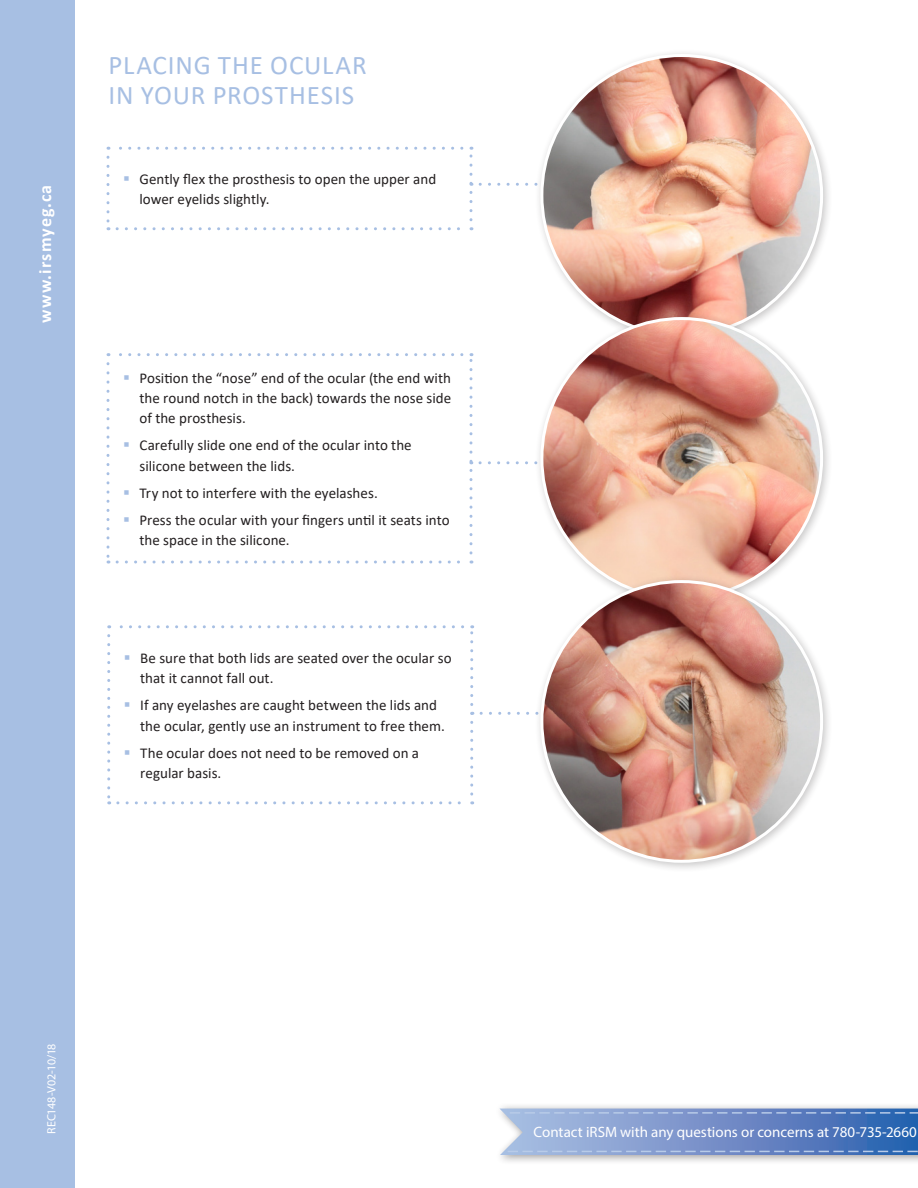
<style>
.page{position:relative;width:918px;height:1188px;background:#fff}
.page>*{position:absolute;margin:0;border:0;box-sizing:border-box;transform-origin:0 0}
.sub_title{font:27px/30px "Calibri";letter-spacing:.03em;color:#a7bfe3}
.t1{font:700 18px "Calibri";letter-spacing:.06em;color:#fff}
.t2{font:15px/20.2px "Calibri";color:#231f20}
.t3{font:15px "Myriad Pro";color:#fff}
.t4{font:12px "Myriad Pro";letter-spacing:-.015em;color:#fff}
</style>
<div class="page">
<div style="left:0;top:0;width:75px;height:1188px;background:#a7bfe3"></div>
<svg style="left:480px;top:183px;width:49px;height:3px"></svg>
<svg style="left:480px;top:461px;width:48px;height:3px"></svg>
<svg style="left:481px;top:712px;width:48px;height:3px"></svg>
<div style="left:495px;top:1102px;width:423px;height:64px;background:#231f20;opacity:.43"></div>
<svg style="left:500px;top:1109px;width:418px;height:46px;background:#7694ca"></svg>
<svg style="left:106px;top:157px;width:4px;height:73px"></svg>
<svg style="left:117px;top:227px;width:355px;height:3px"></svg>
<svg style="left:470px;top:147px;width:2px;height:73px"></svg>
<svg style="left:108px;top:147px;width:354px;height:3px"></svg>
<svg style="left:106px;top:364px;width:4px;height:200px"></svg>
<svg style="left:117px;top:561px;width:355px;height:3px"></svg>
<svg style="left:470px;top:353px;width:2px;height:200px"></svg>
<svg style="left:108px;top:353px;width:354px;height:3px"></svg>
<svg style="left:107px;top:636px;width:3px;height:168px"></svg>
<svg style="left:118px;top:801px;width:355px;height:3px"></svg>
<svg style="left:470px;top:625px;width:3px;height:169px"></svg>
<svg style="left:109px;top:625px;width:354px;height:3px"></svg>
<div style="left:534px;top:48px;width:299px;height:299px;background:#231f20;opacity:.25"></div>
<img style="left:542px;top:56px;width:280px;height:279px;border-radius:140px">
<div style="left:534px;top:311px;width:299px;height:299px;background:#231f20;opacity:.25"></div>
<img style="left:542px;top:319px;width:280px;height:279px;border-radius:140px">
<div style="left:534px;top:574px;width:299px;height:299px;background:#231f20;opacity:.25"></div>
<img style="left:542px;top:582px;width:280px;height:279px;border-radius:140px">
<p class="t1" style="left:32px;top:323px;width:140px;rotate:-90deg">www.irsmyeg.ca</p>
<p class="sub_title" style="left:109px;top:50px;width:260px">PLACING THE OCULAR<br>IN YOUR PROSTHESIS</p>
<p class="t2" style="left:140px;top:169px;width:298px">Gently flex the prosthesis to open the upper and lower eyelids slightly.</p>
<p class="t2" style="left:140px;top:367px;width:313px;text-align:justify">Position the “nose” end of the ocular (the end with the round notch in the back) towards the nose side of the prosthesis.</p>
<p class="t2" style="left:140px;top:435px;width:274px">Carefully slide one end of the ocular into the silicone between the lids.</p>
<p class="t2" style="left:140px;top:482px;width:240px">Try not to interfere with the eyelashes.</p>
<p class="t2" style="left:140px;top:509px;width:312px">Press the ocular with your fingers until it seats into the space in the silicone.</p>
<p class="t2" style="left:140px;top:648px;width:313px">Be sure that both lids are seated over the ocular so that it cannot fall out.</p>
<p class="t2" style="left:140px;top:695px;width:306px">If any eyelashes are caught between the lids and the ocular, gently use an instrument to free them.</p>
<p class="t2" style="left:140px;top:742px;width:280px">The ocular does not need to be removed on a regular basis.</p>
<p class="t4" style="left:44px;top:1134px;width:92px;rotate:-90deg">REC148-V02-10/18</p>
<p class="t3" style="left:534px;top:1123px;width:385px">Contact iRSM with any questions or concerns at 780-735-2660</p>
</div>
